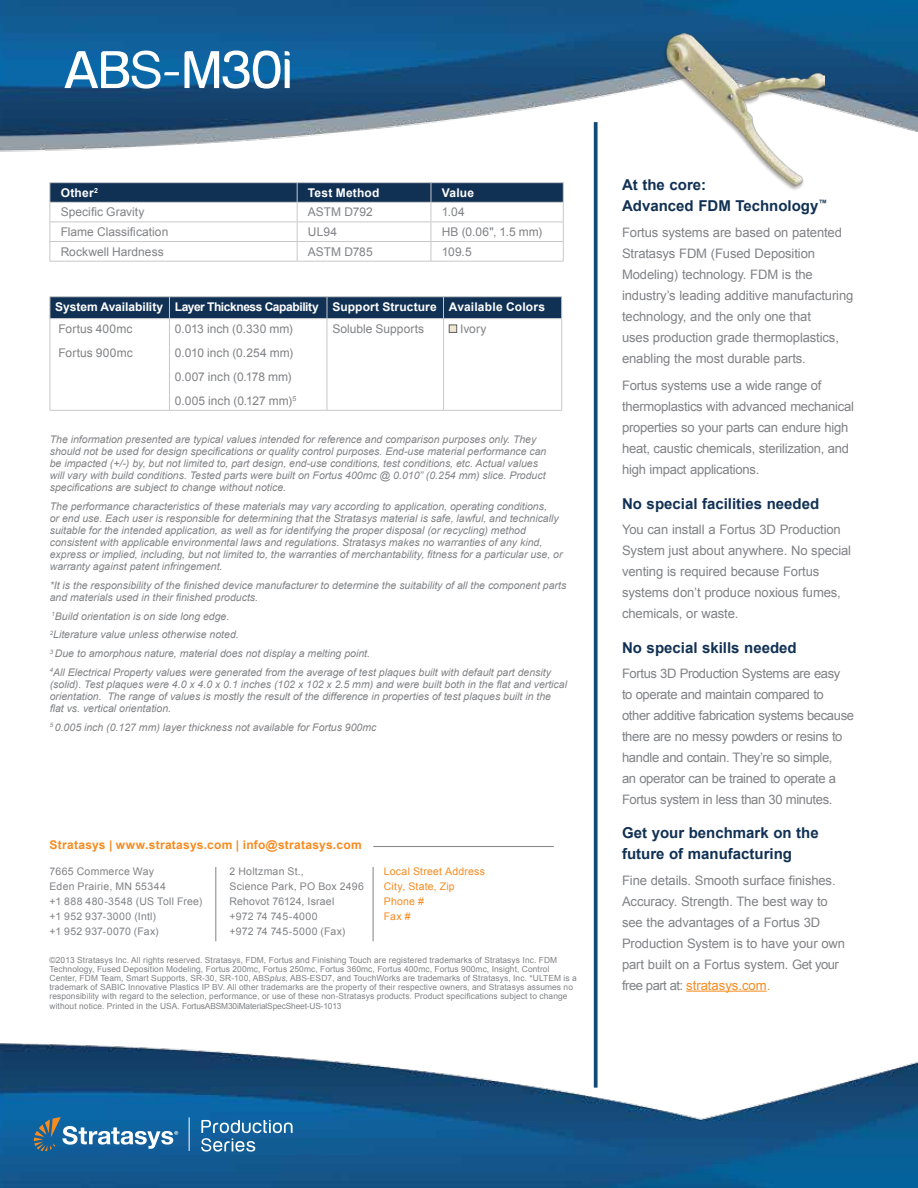
<style>
.page{position:relative;width:918px;height:1188px;background:#fff}
.page>*{position:absolute;margin:0;border:0;box-sizing:border-box;transform-origin:0 0}
.t1{font:54.75px "Harabara Normal";letter-spacing:-.045em;color:#fff}
.t2{font:700 15px/21px "Arial";color:#113154}
.t3{font:13.05px/21px "Arial";letter-spacing:-.01em;color:#808285}
.t4{font:13.05px/21px "Arial";letter-spacing:-.03em;color:#808285}
.t5{font:12px/24px "Arial";letter-spacing:.005em;color:#808285}
.t6{font:700 12px "Arial";letter-spacing:.005em;color:#fff}
.t7{font:700 12px "Arial";letter-spacing:.025em;color:#f68b20}
.t8{font:italic 10.5px/12px "Arial";color:#808285}
.t9{font:10.5px/15px "Arial";letter-spacing:.02em;color:#808285}
.t10{font:10.5px/15px "Arial";letter-spacing:.02em;color:#f68b20}
.t11{font:8.4px/9px "Arial";letter-spacing:.01em;color:#808285}
.t12{font:8.4px "Arial";letter-spacing:-.02em;color:#808285}
.s1{font-style:italic}
.s2{color:#f68b20}
</style>
<div class="page">
<img style="left:0;top:0;width:918px;height:1188px">
<hr style="left:373px;top:846px;width:181px;height:1px;background:#808285">
<hr style="left:216px;top:867px;width:1px;height:74px;background:#808285">
<hr style="left:373px;top:867px;width:1px;height:74px;background:#808285">
<svg style="left:201px;top:1120px;width:92px;height:32px;background:#4380ae"></svg>
<hr style="left:189px;top:1117px;width:1px;height:34px;background:#fff">
<svg style="left:34px;top:1117px;width:144px;height:34px;background:#4580ab"></svg>
<hr style="left:686px;top:991px;width:81px;height:1px;background:#f68b20">
<svg style="left:594px;top:122px;width:4px;height:966px;background:#2b5e86"></svg>
<img style="left:653px;top:34px;width:171px;height:157px">
<svg style="left:51px;top:319px;width:510px;height:91px"></svg>
<hr style="left:50px;top:296px;width:119px;height:1px;background:#c7c8ca">
<hr style="left:169px;top:296px;width:158px;height:1px;background:#c7c8ca">
<hr style="left:327px;top:296px;width:117px;height:1px;background:#c7c8ca">
<hr style="left:444px;top:296px;width:118px;height:1px;background:#c7c8ca">
<div style="left:50px;top:297px;width:512px;height:21px;background:#113154"></div>
<hr style="left:50px;top:318px;width:119px;height:1px;background:#c7c8ca">
<hr style="left:50px;top:319px;width:1px;height:91px;background:#c7c8ca">
<hr style="left:169px;top:318px;width:158px;height:1px;background:#c7c8ca">
<hr style="left:169px;top:319px;width:1px;height:91px;background:#c7c8ca">
<hr style="left:327px;top:318px;width:117px;height:1px;background:#c7c8ca">
<hr style="left:327px;top:319px;width:1px;height:91px;background:#c7c8ca">
<hr style="left:444px;top:318px;width:118px;height:1px;background:#c7c8ca">
<hr style="left:443px;top:319px;width:1px;height:91px;background:#c7c8ca">
<hr style="left:561px;top:319px;width:1px;height:91px;background:#c7c8ca">
<hr style="left:50px;top:410px;width:119px;height:1px;background:#c7c8ca">
<hr style="left:169px;top:410px;width:158px;height:1px;background:#c7c8ca">
<hr style="left:327px;top:410px;width:117px;height:1px;background:#c7c8ca">
<hr style="left:444px;top:410px;width:118px;height:1px;background:#c7c8ca">
<div style="left:449px;top:325px;width:8px;height:8px;background:#efe6d2;border:1px solid #5f6062"></div>
<hr style="left:50px;top:182px;width:247px;height:1px;background:#c7c8ca">
<hr style="left:297px;top:182px;width:134px;height:1px;background:#c7c8ca">
<hr style="left:431px;top:182px;width:133px;height:1px;background:#c7c8ca">
<svg style="left:50px;top:183px;width:514px;height:78px"></svg>
<hr style="left:50px;top:261px;width:247px;height:1px;background:#c7c8ca">
<hr style="left:297px;top:261px;width:134px;height:1px;background:#c7c8ca">
<hr style="left:431px;top:261px;width:133px;height:1px;background:#c7c8ca">
<h1 class="t1" style="left:62px;top:42px;width:233px">ABS-M30i</h1>
<p class="t6" style="left:61px;top:186px;width:39px">Other<sup>2</sup></p>
<p class="t6" style="left:308px;top:186px;width:73px">Test Method</p>
<p class="t6" style="left:442px;top:186px;width:34px">Value</p>
<p class="t5" style="left:61px;top:200px;width:85px">Specific Gravity</p>
<p class="t5" style="left:308px;top:200px;width:66px">ASTM D792</p>
<p class="t5" style="left:442px;top:200px;width:25px">1.04</p>
<p class="t5" style="left:61px;top:220px;width:109px">Flame Classification</p>
<p class="t5" style="left:308px;top:220px;width:31px">UL94</p>
<p class="t5" style="left:442px;top:220px;width:102px">HB (0.06", 1.5 mm)</p>
<p class="t5" style="left:61px;top:239px;width:105px">Rockwell Hardness</p>
<p class="t5" style="left:308px;top:239px;width:66px">ASTM D785</p>
<p class="t5" style="left:442px;top:239px;width:31px">109.5</p>
<p class="t6" style="left:55px;top:300px;width:491px">System Availability Layer Thickness Capability Support Structure Available Colors</p>
<p class="t5" style="left:58px;top:317px;width:76px">Fortus 400mc<br>Fortus 900mc</p>
<p class="t5" style="left:175px;top:317px;width:123px">0.013 inch (0.330 mm)<br>0.010 inch (0.254 mm)<br>0.007 inch (0.178 mm)<br>0.005 inch (0.127 mm)<sup>5</sup></p>
<p class="t5" style="left:332px;top:317px;width:93px">Soluble Supports</p>
<p class="t5" style="left:460px;top:317px;width:28px">Ivory</p>
<p class="t8" style="left:50px;top:434px;width:498px">The information presented are typical values intended for reference and comparison purposes only. They should not be used for design specifications or quality control purposes. End-use material performance can be impacted (+/-) by, but not limited to, part design, end-use conditions, test conditions, etc. Actual values will vary with build conditions. Tested parts were built on Fortus 400mc @ 0.010” (0.254 mm) slice. Product specifications are subject to change without notice.</p>
<p class="t8" style="left:50px;top:501px;width:514px">The performance characteristics of these materials may vary according to application, operating conditions,<br>or end use. Each user is responsible for determining that the Stratasys material is safe, lawful, and technically suitable for the intended application, as well as for identifying the proper disposal (or recycling) method consistent with applicable environmental laws and regulations. Stratasys makes no warranties of any kind, express or implied, including, but not limited to, the warranties of merchantability, fitness for a particular use, or warranty against patent infringement.</p>
<p class="t8" style="left:50px;top:579px;width:518px">*It is the responsibility of the finished device manufacturer to determine the suitability of all the component parts and materials used in their finished products.</p>
<p class="t8" style="left:50px;top:607px;width:503px;line-height:18.8px"><sup>1</sup>Build orientation is on side long edge.<br><sup>2</sup>Literature value unless otherwise noted.<br><sup>3</sup> Due to amorphous nature, material does not display a melting point.<br><sup>4</sup>All Electrical Property values were generated from the average of test plaques built with default part density</p>
<p class="t8" style="left:50px;top:678px;width:519px">(solid). Test plaques were 4.0 x 4.0 x 0.1 inches (102 x 102 x 2.5 mm) and were built both in the flat and vertical orientation. The range of values is mostly the result of the difference in properties of test plaques built in the flat vs. vertical orientation.</p>
<p class="t8" style="left:50px;top:721px;width:328px"><sup>5</sup> 0.005 inch (0.127 mm) layer thickness not available for Fortus 900mc</p>
<p class="t7" style="left:50px;top:838px;width:314px">Stratasys | www.stratasys.com | info@stratasys.com</p>
<p class="t9" style="left:50px;top:863px;width:154px">7665 Commerce Way<br>Eden Prairie, MN 55344<br>+1 888 480-3548 (US Toll Free) +1 952 937-3000 (Intl)<br>+1 952 937-0070 (Fax)</p>
<p class="t9" style="left:229px;top:863px;width:136px">2 Holtzman St.,<br>Science Park, PO Box 2496<br>Rehovot 76124, Israel<br>+972 74 745-4000<br>+972 74 745-5000 (Fax)</p>
<p class="t10" style="left:384px;top:863px;width:103px">Local Street Address<br>City, State, Zip<br>Phone #<br>Fax #</p>
<p class="t11" style="left:50px;top:955px;width:529px">©2013 Stratasys Inc. All rights reserved. Stratasys, FDM, Fortus and Finishing Touch are registered trademarks of Stratasys Inc. FDM Technology, Fused Deposition Modeling, Fortus 200mc, Fortus 250mc, Fortus 360mc, Fortus 400mc, Fortus 900mc, Insight, Control Center, FDM Team, Smart Supports, SR-30, SR-100, ABS<span class="s1">plus</span>, ABS-ESD7, and TouchWorks are trademarks of Stratasys, Inc. *ULTEM is a trademark of SABIC Innovative Plastics IP BV. All other trademarks are the property of their respective owners, and Stratasys assumes no responsibility with regard to the selection, performance, or use of these non-Stratasys products. Product specifications subject to change</p>
<p class="t12" style="left:50px;top:1001px;width:294px">without notice. Printed in the USA. FortusABSM30iMaterialSpecSheet-US-1013</p>
<h2 class="t2" style="left:622px;top:174px;width:207px">At the core:<br>Advanced FDM Technology<sup>™</sup></h2>
<p class="t3" style="left:622px;top:221px;width:233px">Fortus systems are based on patented Stratasys FDM (Fused Deposition Modeling) technology. FDM is the industry’s leading additive manufacturing technology, and the only one that<br>uses production grade thermoplastics, enabling the most durable parts.</p>
<p class="t3" style="left:622px;top:375px;width:233px">Fortus systems use a wide range of thermoplastics with advanced mechanical properties so your parts can endure high heat, caustic chemicals, sterilization, and high impact applications.</p>
<h2 class="t2" style="left:622px;top:493px;width:199px">No special facilities needed</h2>
<p class="t3" style="left:622px;top:519px;width:231px">You can install a Fortus 3D Production System just about anywhere. No special venting is required because Fortus systems don’t produce noxious fumes, chemicals, or waste.</p>
<h2 class="t2" style="left:622px;top:637px;width:176px">No special skills needed</h2>
<p class="t4" style="left:622px;top:663px;width:234px">Fortus 3D Production Systems are easy to operate and maintain compared to other additive fabrication systems because there are no messy powders or resins to handle and contain. They’re so simple,<br>an operator can be trained to operate a Fortus system in less than 30 minutes.</p>
<h2 class="t2" style="left:622px;top:823px;width:198px">Get your benchmark on the future of manufacturing</h2>
<p class="t3" style="left:622px;top:870px;width:225px">Fine details. Smooth surface finishes.<br>Accuracy. Strength. The best way to see the advantages of a Fortus 3D Production System is to have your own part built on a Fortus system. Get your free part at: <span class="s2">stratasys.com.</span></p>
</div>
